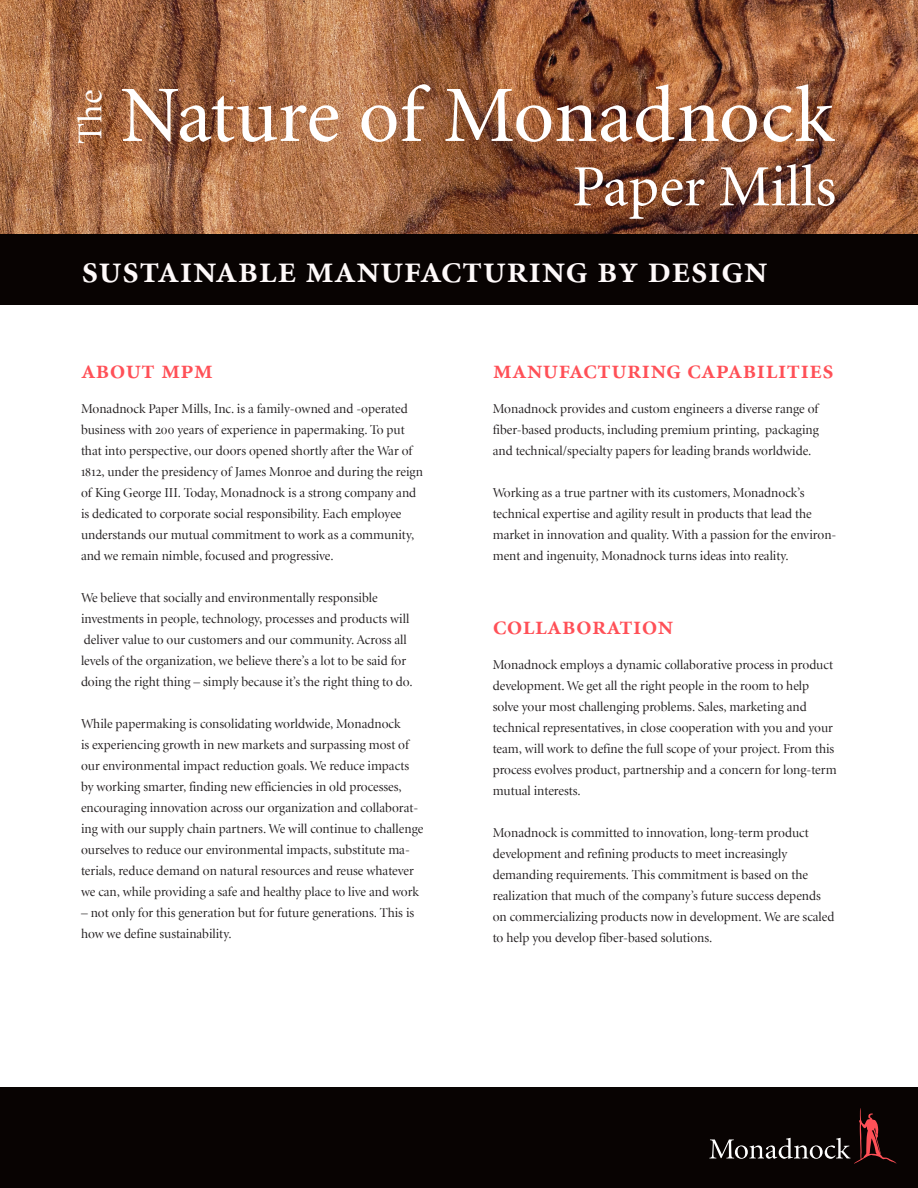
<style>
.page{position:relative;width:918px;height:1188px;background:#fff}
.page>*{position:absolute;margin:0;border:0;box-sizing:border-box;transform-origin:0 0}
.t1{font:79.95px "Minion";color:#fff}
.t2{font:58.35px "Minion";color:#fff}
.t3{font:600 40.5px "Minion Exp";color:#fffafa}
.t4{font:34.5px "Minion";color:#fff}
.t5{font:600 27px "Minion Exp";color:#ff5057}
.Body_-_10pt{font:13.5px/21px "Minion Display";color:#231f20}
.s1{font-family:"Minion Exp Display"}
</style>
<div class="page">
<img style="left:1px;top:0;width:917px;height:234px">
<div style="left:0;top:234px;width:918px;height:71px;background:#080302"></div>
<div style="left:0;top:1088px;width:918px;height:100px;background:#080302"></div>
<svg style="left:709px;top:1108px;width:187px;height:56px"></svg>
<hr style="left:0;top:0;width:1px;height:1188px;background:#080302">
<p class="t4" style="left:73px;top:144px;width:55px;rotate:-90deg">The</p>
<p class="t1" style="left:120px;top:76px;width:715px">Nature of Monadnock</p>
<p class="t2" style="left:572px;top:158px;width:265px">Paper Mills</p>
<p class="t3" style="left:81px;top:250px;width:688px">sustainable manufacturing by design</p>
<p class="t5" style="left:81px;top:357px;width:134px">about mpm</p>
<p class="Body_-_10pt" style="left:81px;top:399px;width:344px">Monadnock Paper Mills, Inc. is a family-owned and -operated business with <span class="s1">200</span> years of experience in papermaking. To put that into perspective, our doors opened shortly after the War of <span class="s1">1812</span>, under the presidency of James Monroe and during the reign of King George III. Today, Monadnock is a strong company and is dedicated to corporate social responsibility. Each employee understands our mutual commitment to work as a community, and we remain nimble, focused and progressive.</p>
<p class="Body_-_10pt" style="left:81px;top:588px;width:330px">We believe that socially and environmentally responsible investments in people, technology, processes and products will</p>
<p class="Body_-_10pt" style="left:81px;top:630px;width:333px">deliver value to our customers and our community. Across all levels of the organization, we believe there’s a lot to be said for doing the right thing – simply because it’s the right thing to do.</p>
<p class="Body_-_10pt" style="left:81px;top:714px;width:344px">While papermaking is consolidating worldwide, Monadnock<br>is experiencing growth in new markets and surpassing most of our environmental impact reduction goals. We reduce impacts by working smarter, finding new efficiencies in old processes, encouraging innovation across our organization and collaborat&shy;ing with our supply chain partners. We will continue to challenge ourselves to reduce our environmental impacts, substitute ma&shy;terials, reduce demand on natural resources and reuse whatever we can, while providing a safe and healthy place to live and work</p>
<p class="Body_-_10pt" style="left:81px;top:903px;width:335px">– not only for this generation but for future generations. This is how we define sustainability.</p>
<p class="t5" style="left:493px;top:357px;width:342px">manufacturing capabilities</p>
<p class="Body_-_10pt" style="left:493px;top:399px;width:328px;text-align:justify">Monadnock provides and custom engineers a diverse range of fiber-based products, including premium printing, packaging and technical/specialty papers for leading brands worldwide.</p>
<p class="Body_-_10pt" style="left:493px;top:483px;width:345px">Working as a true partner with its customers, Monadnock’s technical expertise and agility result in products that lead the market in innovation and quality. With a passion for the environ&shy;ment and ingenuity, Monadnock turns ideas into reality.</p>
<p class="t5" style="left:493px;top:613px;width:182px">collaboration</p>
<p class="Body_-_10pt" style="left:493px;top:654px;width:346px">Monadnock employs a dynamic collaborative process in product development. We get all the right people in the room to help solve your most challenging problems. Sales, marketing and technical representatives, in close cooperation with you and your team, will work to define the full scope of your project. From this process evolves product, partnership and a concern for long-term mutual interests.</p>
<p class="Body_-_10pt" style="left:493px;top:823px;width:343px">Monadnock is committed to innovation, long-term product development and refining products to meet increasingly demanding requirements. This commitment is based on the realization that much of the company’s future success depends on commercializing products now in development. We are scaled to help you develop fiber-based solutions.</p>
</div>
